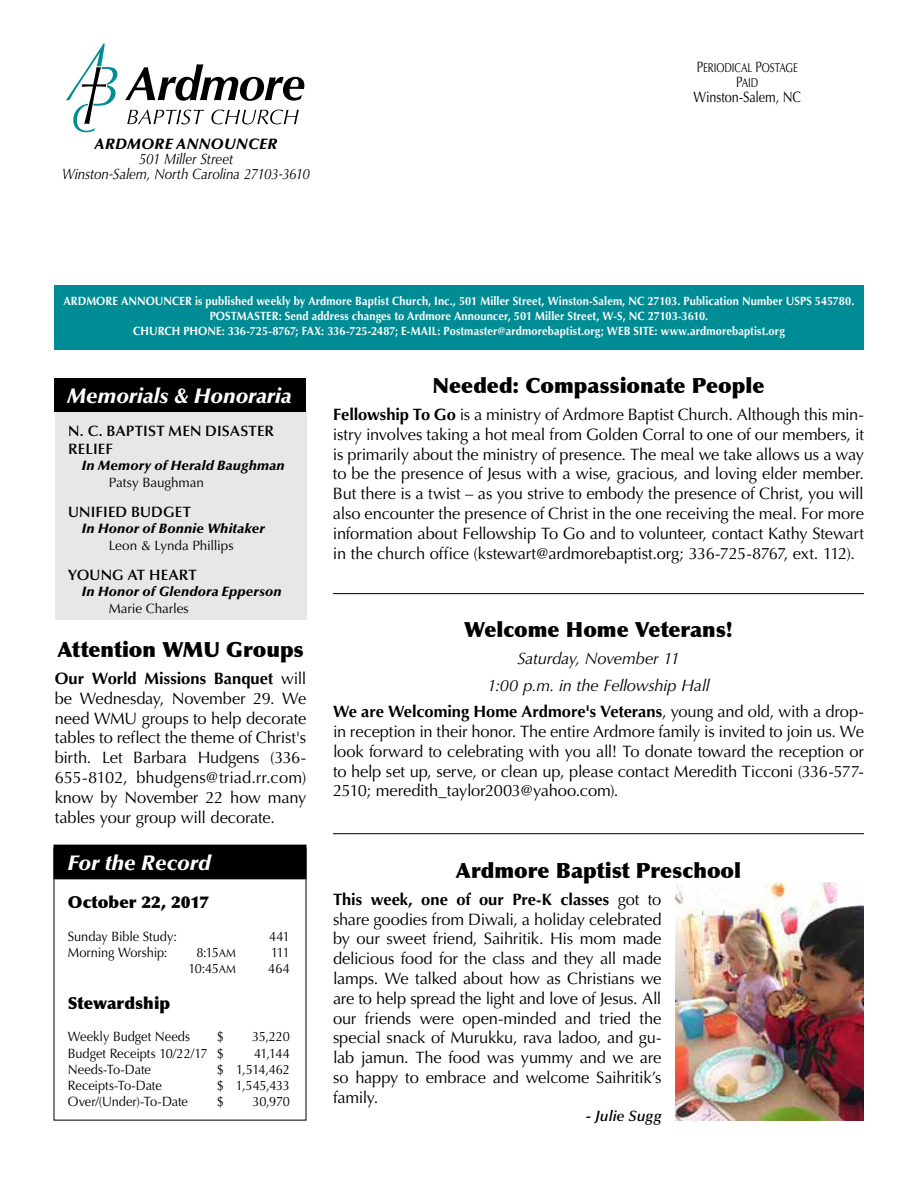
<style>
.page{position:relative;width:918px;height:1188px;background:#fff}
.page>*{position:absolute;margin:0;border:0;box-sizing:border-box;transform-origin:0 0}
.t1{font:900 21px "Optima LT Std";color:#000}
.t2{font:italic 900 21px "Optima LT Std";color:#fff}
.t3{font:16.5px/19.8px "Optima LT Std";letter-spacing:-.015em;color:#000;text-align:justify}
.t4{font:italic 16.5px/26.5px "Optima LT Std";letter-spacing:-.015em;color:#000;text-align:center}
.t5{font:900 16.5px "Optima LT Std";letter-spacing:.005em;color:#000}
.t6{font:600 15px/18px "Optima LT Std";letter-spacing:.01em;color:#000}
.t7{font:italic 15px/15px "Optima LT Std";letter-spacing:-.01em;color:#000;text-align:center;scale:.9 1}
.t8{font:15px "Optima LT Std";letter-spacing:-.005em;color:#000;scale:.85 1}
.t9{font:italic 900 15px "Optima LT Std";letter-spacing:.025em;color:#000}
.t10{font:italic 600 15px "Optima LT Std";letter-spacing:.005em;color:#000}
.t11{font:13.5px "Optima LT Std";letter-spacing:-.01em;color:#000;scale:.95 1}
.t12{font:italic 900 13.5px "Optima LT Std";letter-spacing:.01em;color:#000}
.t13{font:13.5px "Optima LT Std";letter-spacing:-.01em;color:#000}
.t14{font:12.75px/15px "Optima LT Std SC850";letter-spacing:-.005em;color:#000;text-align:center;scale:.76 1}
.t15{font:700 12px/15px "Optima LT Std";letter-spacing:.01em;color:#fff;scale:.92 1}
.t16{font:700 12px "Optima LT Std";letter-spacing:-.01em;color:#fff;scale:.92 1}
.s1{font-size:15px}
.s2{font-weight:700}
.s3{font-family:"Optima LT Std SC850";font-size:11.55px}
.s4{font-weight:700;font-style:normal}
.s5{font-style:normal}
</style>
<div class="page">
<div style="left:54px;top:285px;width:810px;height:64px;background:#008c95"></div>
<svg style="left:66px;top:43px;width:51px;height:89px"></svg>
<svg style="left:127px;top:110px;width:172px;height:15px"></svg>
<svg style="left:125px;top:64px;width:179px;height:37px"></svg>
<div style="left:55px;top:412px;width:251px;height:208px;background:#e6e7e8"></div>
<div style="left:54px;top:378px;width:252px;height:34px;background:#000"></div>
<div style="left:54px;top:845px;width:252px;height:34px;background:#000"></div>
<hr style="left:333px;top:593px;width:531px;height:1px;background:#000">
<img style="left:675px;top:882px;width:189px;height:238px">
<hr style="left:333px;top:833px;width:531px;height:1px;background:#000">
<p class="t9" style="left:95px;top:135px;width:106px">Ardmore Anno</p>
<p class="t9" style="left:224px;top:135px;width:24px">unce</p>
<p class="t9" style="left:267px;top:135px;width:12px">r</p>
<p class="t7" style="left:62px;top:152px;width:277px">501 Miller Street<br>Winston-Salem, North Carolina 27103-3610</p>
<p class="t14" style="left:697px;top:60px;width:134px"><span class="s1">P</span>ERIODICAL <span class="s1">P</span>OSTAGE<br><span class="s1">P</span>AID</p>
<p class="t8" style="left:694px;top:88px;width:128px">Winston-Salem, NC</p>
<p class="t15" style="left:64px;top:293px;width:18px">Ardmor</p>
<p class="t15" style="left:112px;top:293px;width:28px">e Anno</p>
<p class="t15" style="left:210px;top:293px;width:702px;text-indent:-55px">uncer is published weekly by Ardmore Baptist Church, Inc., 501 Miller Street, Winston-Salem, NC 27103. Publication Number USPS 545780.<br>Postmast</p>
<p class="t15" style="left:266px;top:308px;width:482px">er: Send address changes to Ardmore Announcer, 501 Miller Street, W-S, NC 27103-3610.</p>
<p class="t15" style="left:133px;top:323px;width:36px">Church</p>
<p class="t15" style="left:183px;top:323px;width:17px">Phon</p>
<p class="t16" style="left:216px;top:324px;width:220px">e: 336-725-8767; Fax: 336-725-2487; E-mail</p>
<p class="t15" style="left:437px;top:323px;width:379px">: Postmaster@ardmorebaptist.org; Web Site: www.ardmorebaptist.org</p>
<p class="t2" style="left:68px;top:383px;width:225px">Memorials &amp; Honoraria</p>
<p class="t6" style="left:68px;top:422px;width:207px">N. C. BAPTIST MEN DISASTER<br>RELIEF</p>
<p class="t12" style="left:82px;top:458px;width:204px">In Memory of Herald Baughman</p>
<p class="t13" style="left:109px;top:474px;width:97px">Patsy Baughman</p>
<p class="t6" style="left:68px;top:503px;width:124px">UNIFIED BUDGET</p>
<p class="t12" style="left:82px;top:521px;width:185px">In Honor of Bonnie Whitaker</p>
<p class="t13" style="left:109px;top:537px;width:126px">Leon &amp; Lynda Phillips</p>
<p class="t6" style="left:68px;top:566px;width:130px">YOUN G AT HEART</p>
<p class="t12" style="left:82px;top:584px;width:202px">In Honor of Glendora Epperson</p>
<p class="t13" style="left:109px;top:600px;width:82px">Marie Charles</p>
<p class="t1" style="left:57px;top:637px;width:248px">Attention WMU Groups</p>
<p class="t3" style="left:55px;top:669px;width:253px"><span class="s2">Our World Missions Banquet</span> will be Wednesday, November 29. We need WMU groups to help decorate tables to reflect the theme of Christ's birth. Let Barbara Hudgens (336- 655-8102, bhudgens@triad.rr.com) know by November 22 how many tables your group will decorate.</p>
<p class="t2" style="left:68px;top:850px;width:145px">For the Record</p>
<p class="t5" style="left:68px;top:892px;width:143px">October 22, 2017</p>
<p class="t11" style="left:68px;top:928px;width:116px">Sunday Bible Study:</p>
<p class="t11" style="left:269px;top:928px;width:23px">441</p>
<p class="t11" style="left:68px;top:944px;width:106px">Morning Worship:</p>
<p class="t11" style="left:196px;top:944px;width:43px">8:15<span class="s3">AM</span></p>
<p class="t11" style="left:271px;top:944px;width:21px">111</p>
<p class="t11" style="left:188px;top:961px;width:51px">10:45<span class="s3">AM</span></p>
<p class="t11" style="left:268px;top:961px;width:24px">464</p>
<p class="t5" style="left:68px;top:993px;width:104px">Stewardship</p>
<p class="t11" style="left:68px;top:1029px;width:130px">Weekly Budget Needs</p>
<p class="t11" style="left:217px;top:1029px;width:9px">$</p>
<p class="t11" style="left:252px;top:1029px;width:41px">35,220</p>
<p class="t11" style="left:68px;top:1045px;width:166px">Budget Receipts 10/22/17 $</p>
<p class="t11" style="left:254px;top:1045px;width:39px">41,144</p>
<p class="t11" style="left:68px;top:1061px;width:89px">Needs-To-Date</p>
<p class="t11" style="left:217px;top:1061px;width:78px">$ 1,514,462</p>
<p class="t11" style="left:68px;top:1078px;width:100px">Receipts-To-Date</p>
<p class="t11" style="left:217px;top:1078px;width:78px">$ 1,545,433</p>
<p class="t11" style="left:68px;top:1094px;width:128px">Over/(Under)-To-Date</p>
<p class="t11" style="left:217px;top:1094px;width:9px">$</p>
<p class="t11" style="left:252px;top:1094px;width:41px">30,970</p>
<p class="t1" style="left:432px;top:373px;width:333px">Needed: Compassionate People</p>
<p class="t3" style="left:333px;top:405px;width:533px"><span class="s2">Fellowship To Go</span> is a ministry of Ardmore Baptist Church. Although this min&shy;istry involves taking a hot meal from Golden Corral to one of our members, it is primarily about the ministry of presence. The meal we take allows us a way to be the presence of Jesus with a wise, gracious, and loving elder member.<br>But there is a twist – as you strive to embody the presence of Christ, you will also encounter the presence of Christ in the one receiving the meal. For more information about Fellowship To Go and to volunteer, contact Kathy Stewart in the church office (kstewart@ardmorebaptist.org; 336-725-8767, ext. 112).</p>
<p class="t1" style="left:464px;top:617px;width:270px">Welcome Home Veterans!</p>
<p class="t4" style="left:333px;top:645px;width:533px">Saturday, November 11<br>1:00 p.m. in the Fellowship Hall<br><span class="s4">We are Welcoming Home Ardmore's Veterans</span><span class="s5">, young and old, with a drop-</span></p>
<p class="t3" style="left:333px;top:722px;width:533px">in reception in their honor. The entire Ardmore family is invited to join us. We look forward to celebrating with you all! To donate toward the reception or to help set up, serve, or clean up, please contact Meredith Ticconi (336-577- 2510; meredith_taylor2003@yahoo.com).</p>
<p class="t1" style="left:456px;top:858px;width:287px">Ardmore Baptist Preschool</p>
<p class="t3" style="left:333px;top:890px;width:330px"><span class="s2">This week, one of our Pre-K classes</span> got to share goodies from Diwali, a holiday celebrated by our sweet friend, Saihritik. His mom made delicious food for the class and they all made lamps. We talked about how as Christians we are to help spread the light and love of Jesus. All our friends were open-minded and tried the special snack of Murukku, rava ladoo, and gu&shy;lab jamun. The food was yummy and we are so happy to embrace and welcome Saihritik’s family.</p>
<p class="t10" style="left:585px;top:1107px;width:78px">- Julie Sugg</p>
</div>
